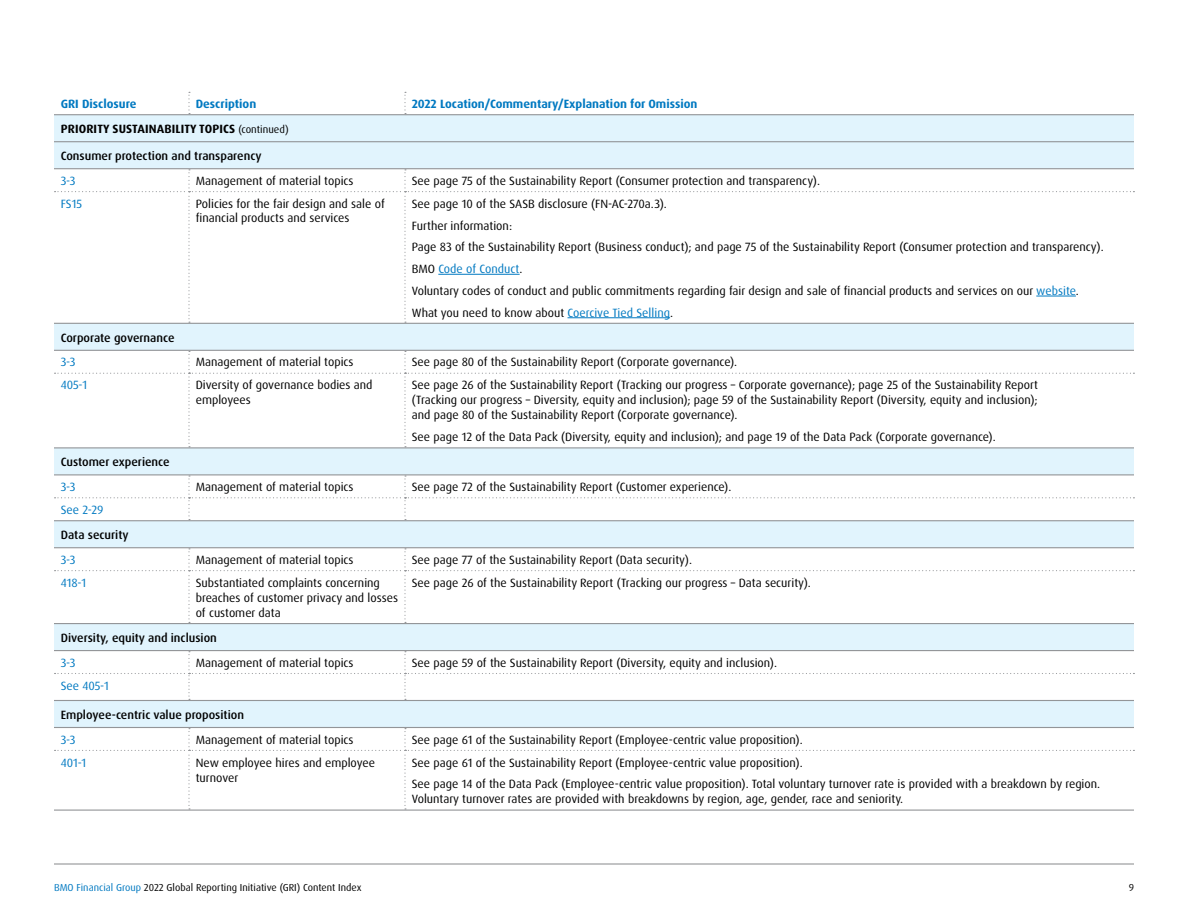
<style>
.page{position:relative;width:1188px;height:918px;background:#fff}
.page>*{position:absolute;margin:0;border:0;box-sizing:border-box;transform-origin:0 0}
.t1{font:12px/21.8px "Dax Pro";color:#000}
.t2{font:500 12px "Dax Pro";color:#000}
.t3{font:700 12px "Dax Pro";color:#0079c1}
.t4{font:12px "Dax Pro";color:#0079c1}
.t5{font:700 12px "Dax Pro";letter-spacing:.01em;color:#000}
.t6{font:10.2px "Dax Pro";color:#000}
.s1{font-weight:400;font-size:10.5px}
.s2{color:#0079c1}
</style>
<div class="page">
<hr style="left:54px;top:863px;width:1080px;height:2px;background:#939598">
<div style="left:54px;top:115px;width:1080px;height:612px;background:#e1f4fd"></div>
<hr style="left:54px;top:114px;width:135px;height:1px;background:#939598">
<hr style="left:189px;top:114px;width:216px;height:1px;background:#939598">
<hr style="left:405px;top:114px;width:729px;height:1px;background:#939598">
<svg style="left:188px;top:92px;width:2px;height:22px"></svg>
<svg style="left:404px;top:92px;width:2px;height:22px"></svg>
<hr style="left:54px;top:447px;width:135px;height:1px;background:#939598">
<hr style="left:189px;top:447px;width:216px;height:1px;background:#939598">
<hr style="left:405px;top:447px;width:729px;height:1px;background:#939598">
<hr style="left:54px;top:520px;width:135px;height:1px;background:#939598">
<hr style="left:189px;top:520px;width:216px;height:1px;background:#939598">
<hr style="left:405px;top:520px;width:729px;height:1px;background:#939598">
<hr style="left:54px;top:623px;width:135px;height:1px;background:#939598">
<hr style="left:189px;top:623px;width:216px;height:1px;background:#939598">
<hr style="left:405px;top:623px;width:729px;height:1px;background:#939598">
<hr style="left:54px;top:700px;width:135px;height:1px;background:#939598">
<hr style="left:189px;top:700px;width:216px;height:1px;background:#939598">
<hr style="left:405px;top:700px;width:729px;height:1px;background:#939598">
<hr style="left:54px;top:810px;width:135px;height:1px;background:#939598">
<hr style="left:189px;top:810px;width:216px;height:1px;background:#939598">
<hr style="left:405px;top:810px;width:729px;height:1px;background:#939598">
<hr style="left:54px;top:474px;width:135px;height:1px;background:#939598">
<hr style="left:189px;top:474px;width:216px;height:1px;background:#939598">
<hr style="left:405px;top:474px;width:729px;height:1px;background:#939598">
<svg style="left:55px;top:351px;width:1079px;height:96px"></svg>
<svg style="left:55px;top:548px;width:1079px;height:75px"></svg>
<svg style="left:55px;top:651px;width:1079px;height:49px"></svg>
<svg style="left:55px;top:728px;width:1079px;height:82px"></svg>
<svg style="left:55px;top:475px;width:1079px;height:45px"></svg>
<svg style="left:55px;top:169px;width:1079px;height:154px"></svg>
<hr style="left:54px;top:141px;width:135px;height:1px;background:#939598">
<hr style="left:189px;top:141px;width:216px;height:1px;background:#939598">
<hr style="left:405px;top:141px;width:729px;height:1px;background:#939598">
<hr style="left:54px;top:168px;width:135px;height:1px;background:#939598">
<hr style="left:189px;top:168px;width:216px;height:1px;background:#939598">
<hr style="left:405px;top:168px;width:729px;height:1px;background:#939598">
<hr style="left:54px;top:323px;width:135px;height:1px;background:#939598">
<hr style="left:189px;top:323px;width:216px;height:1px;background:#939598">
<hr style="left:405px;top:323px;width:729px;height:1px;background:#939598">
<hr style="left:54px;top:350px;width:135px;height:1px;background:#939598">
<hr style="left:189px;top:350px;width:216px;height:1px;background:#939598">
<hr style="left:405px;top:350px;width:729px;height:1px;background:#939598">
<hr style="left:54px;top:547px;width:135px;height:1px;background:#939598">
<hr style="left:189px;top:547px;width:216px;height:1px;background:#939598">
<hr style="left:405px;top:547px;width:729px;height:1px;background:#939598">
<hr style="left:54px;top:650px;width:135px;height:1px;background:#939598">
<hr style="left:189px;top:650px;width:216px;height:1px;background:#939598">
<hr style="left:405px;top:650px;width:729px;height:1px;background:#939598">
<hr style="left:54px;top:727px;width:135px;height:1px;background:#939598">
<hr style="left:189px;top:727px;width:216px;height:1px;background:#939598">
<hr style="left:405px;top:727px;width:729px;height:1px;background:#939598">
<hr style="left:438px;top:274px;width:82px;height:1px;background:#0079c1">
<hr style="left:1036px;top:296px;width:40px;height:1px;background:#0079c1">
<hr style="left:568px;top:317px;width:102px;height:1px;background:#0079c1">
<p class="t3" style="left:61px;top:96px;width:77px">GRI Disclosure</p>
<p class="t3" style="left:196px;top:96px;width:62px">Description</p>
<p class="t3" style="left:412px;top:96px;width:287px">2022 Location/Commentary/Explanation for Omission</p>
<p class="t5" style="left:61px;top:121px;width:229px">PRIORITY SUSTAINABILITY TOPICS <span class="s1">(continued)</span></p>
<p class="t2" style="left:61px;top:148px;width:203px">Consumer protection and transparency</p>
<p class="t4" style="left:61px;top:173px;width:16px">3-3</p>
<p class="t1" style="left:196px;top:170px;width:159px">Management of material topics</p>
<p class="t1" style="left:412px;top:170px;width:410px">See page 75 of the Sustainability Report (Consumer protection and transparency).</p>
<p class="t4" style="left:61px;top:196px;width:23px">FS15</p>
<p class="t1" style="left:196px;top:197px;width:190px;line-height:14.2px">Policies for the fair design and sale of financial products and services</p>
<p class="t1" style="left:412px;top:193px;width:693px">See page 10 of the SASB disclosure (FN-AC-270a.3).<br>Further information:<br>Page 83 of the Sustainability Report (Business conduct); and page 75 of the Sustainability Report (Consumer protection and transparency).<br>BMO <span class="s2">Code of Conduct</span>.<br>Voluntary codes of conduct and public commitments regarding fair design and sale of financial products and services on our <span class="s2">website</span>.<br>What you need to know about <span class="s2">Coercive Tied Selling</span>.</p>
<p class="t2" style="left:61px;top:330px;width:115px">Corporate governance</p>
<p class="t4" style="left:61px;top:355px;width:16px">3-3</p>
<p class="t1" style="left:196px;top:351px;width:159px">Management of material topics</p>
<p class="t1" style="left:412px;top:351px;width:327px">See page 80 of the Sustainability Report (Corporate governance).</p>
<p class="t4" style="left:61px;top:378px;width:28px">405-1</p>
<p class="t1" style="left:196px;top:378px;width:178px;line-height:15px">Diversity of governance bodies and employees</p>
<p class="t1" style="left:412px;top:378px;width:628px;line-height:15px;text-align:justify">See page 26 of the Sustainability Report (Tracking our progress – Corporate governance); page 25 of the Sustainability Report (Tracking our progress – Diversity, equity and inclusion); page 59 of the Sustainability Report (Diversity, equity and inclusion); and page 80 of the Sustainability Report (Corporate governance).</p>
<p class="t1" style="left:412px;top:426px;width:585px">See page 12 of the Data Pack (Diversity, equity and inclusion); and page 19 of the Data Pack (Corporate governance).</p>
<p class="t2" style="left:61px;top:454px;width:110px">Customer experience</p>
<p class="t4" style="left:61px;top:479px;width:16px">3-3</p>
<p class="t1" style="left:196px;top:476px;width:159px">Management of material topics</p>
<p class="t1" style="left:412px;top:476px;width:321px">See page 72 of the Sustainability Report (Customer experience).</p>
<p class="t4" style="left:61px;top:502px;width:44px">See 2-29</p>
<p class="t2" style="left:61px;top:527px;width:69px">Data security</p>
<p class="t4" style="left:61px;top:552px;width:16px">3-3</p>
<p class="t1" style="left:196px;top:549px;width:159px">Management of material topics</p>
<p class="t1" style="left:412px;top:549px;width:282px">See page 77 of the Sustainability Report (Data security).</p>
<p class="t4" style="left:61px;top:575px;width:27px">418-1</p>
<p class="t1" style="left:196px;top:575px;width:204px;line-height:15px">Substantiated complaints concerning breaches of customer privacy and losses of customer data</p>
<p class="t1" style="left:412px;top:572px;width:401px">See page 26 of the Sustainability Report (Tracking our progress – Data security).</p>
<p class="t2" style="left:61px;top:630px;width:158px">Diversity, equity and inclusion</p>
<p class="t4" style="left:61px;top:655px;width:16px">3-3</p>
<p class="t1" style="left:196px;top:652px;width:159px">Management of material topics</p>
<p class="t1" style="left:412px;top:652px;width:367px">See page 59 of the Sustainability Report (Diversity, equity and inclusion).</p>
<p class="t4" style="left:61px;top:678px;width:50px">See 405-1</p>
<p class="t2" style="left:61px;top:707px;width:185px">Employee-centric value proposition</p>
<p class="t4" style="left:61px;top:732px;width:16px">3-3</p>
<p class="t1" style="left:196px;top:729px;width:159px">Management of material topics</p>
<p class="t1" style="left:412px;top:729px;width:393px">See page 61 of the Sustainability Report (Employee-centric value proposition).</p>
<p class="t4" style="left:61px;top:755px;width:27px">401-1</p>
<p class="t1" style="left:196px;top:755px;width:181px;line-height:15px">New employee hires and employee turnover</p>
<p class="t1" style="left:412px;top:752px;width:690px">See page 61 of the Sustainability Report (Employee-centric value proposition).<br>See page 14 of the Data Pack (Employee-centric value proposition). Total voluntary turnover rate is provided with a breakdown by region.</p>
<p class="t1" style="left:412px;top:788px;width:493px">Voluntary turnover rates are provided with breakdowns by region, age, gender, race and seniority.</p>
<p class="t6" style="left:54px;top:881px;width:309px"><span class="s2">BMO Financial Group</span> 2022 Global Reporting Initiative (GRI) Content Index</p>
<p class="t6" style="left:1129px;top:881px;width:7px">9</p>
</div>
